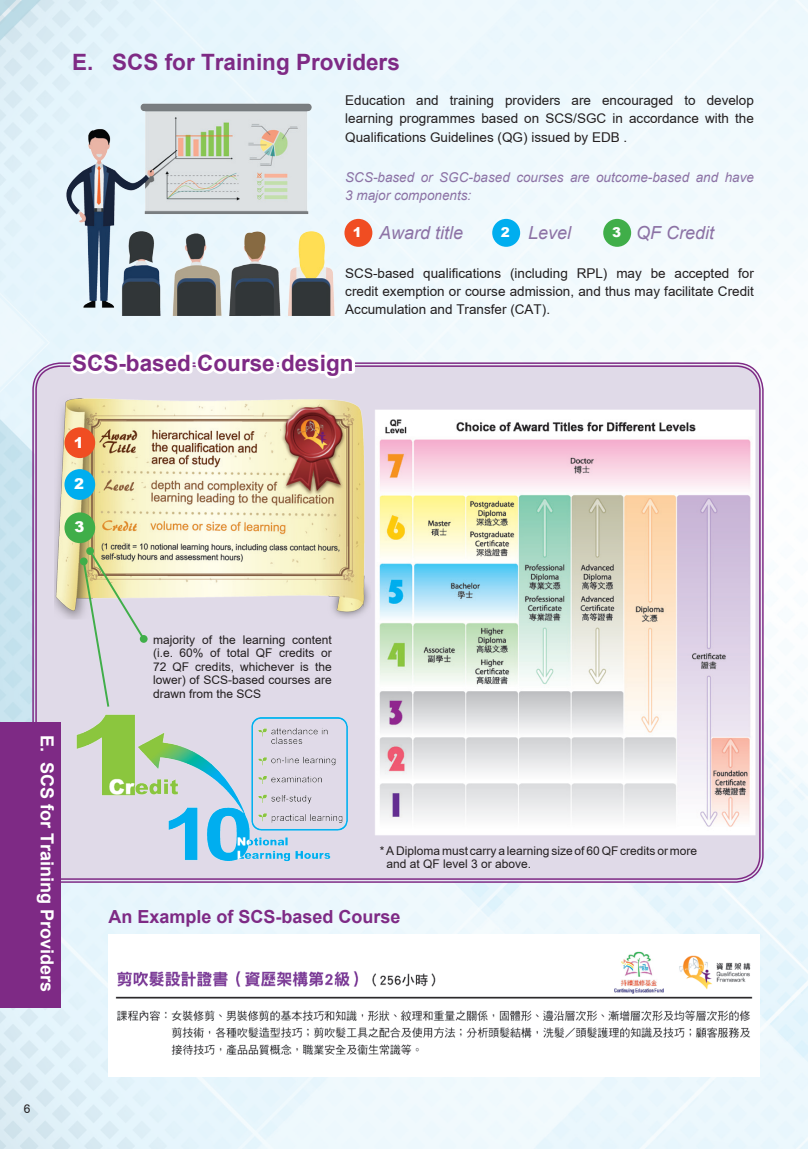
<style>
.page{position:relative;width:808px;height:1149px;background:#fff}
.page>*{position:absolute;margin:0;border:0;box-sizing:border-box;transform-origin:0 0}
.t1{font:700 22.5px "Arial";color:#7e2a85}
.t2{font:700 18px "Arial";color:#7e2a85}
.t3{font:700 18px "Arial";color:#fff}
.t4{font:italic 18px "Arial";color:#8c72a5}
.t5{font:900 14.85px "Arial";color:#fff}
.t6{font:13.5px/18px "Arial";color:#231f20;text-align:justify}
.t7{font:italic 13.5px/18px "Arial";color:#8c72a5}
.t8{font:900 13.5px "Arial";color:#fff}
.t9{font:12px/13.5px "Arial";color:#231f20;text-align:justify}
</style>
<div class="page">
<img style="left:0;top:0;width:808px;height:1148px">
<img style="left:108px;top:934px;width:652px;height:142px">
<div style="left:35px;top:364px;width:726px;height:516px;background:#e0dae8;border-radius:26px"></div>
<img style="left:54px;top:398px;width:316px;height:221px">
<div style="left:64px;top:427px;width:31px;height:31px;background:#f04d22;border-radius:50%"></div>
<div style="left:64px;top:469px;width:31px;height:30px;background:#00aeef;border-radius:50%"></div>
<div style="left:64px;top:512px;width:31px;height:31px;background:#40ae49;border-radius:50%"></div>
<img style="left:76px;top:714px;width:272px;height:148px">
<img style="left:375px;top:409px;width:381px;height:427px">
<svg style="left:81px;top:548px;width:65px;height:159px"></svg>
<div style="left:86px;top:547px;width:8px;height:8px;background:#40ae49;border-radius:50%"></div>
<div style="left:140px;top:634px;width:8px;height:8px;background:#40ae49;border-radius:50%"></div>
<div style="left:0;top:722px;width:60px;height:285px;background:#7e2a85"></div>
<img style="left:63px;top:99px;width:281px;height:216px">
<svg style="left:66px;top:346px;width:292px;height:33px"></svg>
<div style="left:344px;top:219px;width:28px;height:28px;background:#f04d22;border-radius:50%"></div>
<div style="left:492px;top:219px;width:28px;height:28px;background:#00aeef;border-radius:50%"></div>
<div style="left:603px;top:219px;width:28px;height:28px;background:#40ae49;border-radius:50%"></div>
<p class="t1" style="left:72px;top:47px;width:329px">E. SCS for Training Providers</p>
<p class="t6" style="left:345px;top:92px;width:410px">Education and training providers are encouraged to develop learning programmes based on SCS/SGC in accordance with the Qualifications Guidelines (QG) issued by EDB .</p>
<p class="t7" style="left:345px;top:168px;width:410px">SCS-based or SGC-based courses are outcome-based and have<br>3 major components:</p>
<p class="t4" style="left:379px;top:221px;width:86px">Award title</p>
<p class="t4" style="left:528px;top:221px;width:45px">Level</p>
<p class="t4" style="left:636px;top:221px;width:80px">QF Credit</p>
<p class="t6" style="left:345px;top:264px;width:410px">SCS-based qualifications (including RPL) may be accepted for credit exemption or course admission, and thus may facilitate Credit Accumulation and Transfer (CAT).</p>
<p class="t1" style="left:72px;top:348px;width:283px">SCS-based Course design</p>
<p class="t8" style="left:353px;top:222px;width:11px">1</p>
<p class="t8" style="left:501px;top:222px;width:11px">2</p>
<p class="t8" style="left:612px;top:222px;width:11px">3</p>
<p class="t5" style="left:74px;top:431px;width:11px">1</p>
<p class="t5" style="left:74px;top:473px;width:11px">2</p>
<p class="t5" style="left:74px;top:515px;width:11px">3</p>
<p class="t3" style="left:59px;top:734px;width:259px;rotate:90deg">E. SCS for Training Providers</p>
<p class="t9" style="left:153px;top:632px;width:180px">majority of the learning content (i.e. 60% of total QF credits or 72 QF credits, whichever is the lower) of SCS-based courses are drawn from the SCS</p>
<p class="t9" style="left:386px;top:843px;width:312px;text-indent:-7px">* A Diploma must carry a learning size of 60 QF credits or more and at QF level 3 or above.</p>
<p class="t2" style="left:108px;top:904px;width:294px">An Example of SCS-based Course</p>
<p class="t9" style="left:24px;top:1101px;width:8px">6</p>
</div>
